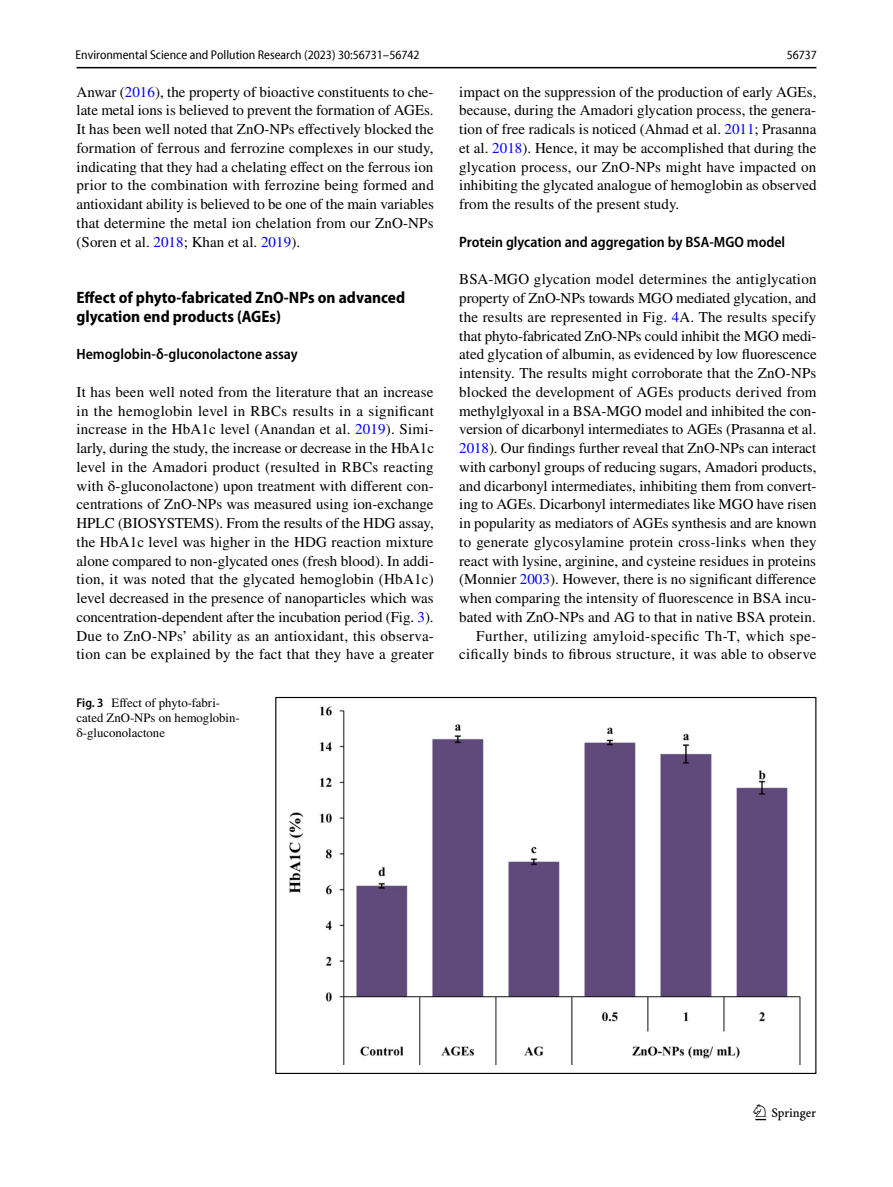
<style>
.page{position:relative;width:893px;height:1187px;background:#fff}
.page>*{position:absolute;margin:0;border:0;box-sizing:border-box;transform-origin:0 0}
.t1{font:22.5px "Springnew Regular 3";color:#000}
.t2{font:700 semi-condensed 16.5px/18.8px "Myriad Pro";color:#000}
.t3{font:15px/18.8px "STIX";letter-spacing:.005em;color:#000;text-align:justify}
.t4{font:600 semi-condensed 15px "Myriad Pro";color:#000}
.t5{font:12.75px/15px "STIX";color:#000}
.t6{font:semi-condensed 12.75px "Myriad Pro Unic";color:#000}
.s1{color:#00f}
.s2{font-family:"Myriad Pro";font-weight:600;font-stretch:semi-condensed}
</style>
<div class="page">
<hr style="left:77px;top:67px;width:739px;height:1px;background:#000">
<img style="left:289px;top:706px;width:512px;height:358px">
<p class="t6" style="left:76px;top:50px;width:346px">Environmental Science and Pollution Research (2023) 30:56731–56742</p>
<p class="t6" style="left:787px;top:50px;width:32px">56737</p>
<p class="t3" style="left:77px;top:83px;width:359px">Anwar (<span class="s1">2016</span>), the property of bioactive constituents to che&shy;late metal ions is believed to prevent the formation of AGEs.<br>It has been well noted that ZnO-NPs effectively blocked the formation of ferrous and ferrozine complexes in our study, indicating that they had a chelating effect on the ferrous ion prior to the combination with ferrozine being formed and antioxidant ability is believed to be one of the main variables that determine the metal ion chelation from our ZnO-NPs (Soren et al. <span class="s1">2018</span>; Khan et al. <span class="s1">2019</span>).</p>
<p class="t2" style="left:77px;top:288px;width:330px">Effect of phyto‑fabricated ZnO‑NPs on advanced glycation end products (AGEs)</p>
<p class="t4" style="left:77px;top:346px;width:223px">Hemoglobin‑δ‑gluconolactone assay</p>
<p class="t3" style="left:77px;top:383px;width:359px">It has been well noted from the literature that an increase in the hemoglobin level in RBCs results in a significant increase in the HbA1c level (Anandan et al. <span class="s1">2019</span>). Simi&shy;larly, during the study, the increase or decrease in the HbA1c level in the Amadori product (resulted in RBCs reacting with δ-gluconolactone) upon treatment with different con&shy;centrations of ZnO-NPs was measured using ion-exchange HPLC (BIOSYSTEMS). From the results of the HDG assay, the HbA1c level was higher in the HDG reaction mixture alone compared to non-glycated ones (fresh blood). In addi&shy;tion, it was noted that the glycated hemoglobin (HbA1c) level decreased in the presence of nanoparticles which was concentration-dependent after the incubation period (Fig. <span class="s1">3</span>).<br>Due to ZnO-NPs’ ability as an antioxidant, this observa&shy;tion can be explained by the fact that they have a greater</p>
<p class="t5" style="left:77px;top:695px;width:165px"><span class="s2">Fig. 3</span> Effect of phyto-fabri&shy;cated ZnO-NPs on hemoglobin&shy;δ-gluconolactone</p>
<p class="t3" style="left:459px;top:83px;width:359px">impact on the suppression of the production of early AGEs, because, during the Amadori glycation process, the genera&shy;tion of free radicals is noticed (Ahmad et al. <span class="s1">2011</span>; Prasanna et al. <span class="s1">2018</span>). Hence, it may be accomplished that during the glycation process, our ZnO-NPs might have impacted on inhibiting the glycated analogue of hemoglobin as observed from the results of the present study.</p>
<p class="t4" style="left:459px;top:233px;width:328px">Protein glycation and aggregation by BSA‑MGO model</p>
<p class="t3" style="left:459px;top:271px;width:359px;text-align:right">BSA-MGO glycation model determines the antiglycation property of ZnO-NPs towards MGO mediated glycation, and the results are represented in Fig. <span class="s1">4</span>A. The results specify that phyto-fabricated ZnO-NPs could inhibit the MGO medi&shy;ated glycation of albumin, as evidenced by low fluorescence intensity. The results might corroborate that the ZnO-NPs blocked the development of AGEs products derived from methylglyoxal in a BSA-MGO model and inhibited the con&shy;version of dicarbonyl intermediates to AGEs (Prasanna et al.<br><span class="s1">2018</span>). Our findings further reveal that ZnO-NPs can interact with carbonyl groups of reducing sugars, Amadori products, and dicarbonyl intermediates, inhibiting them from convert&shy;ing to AGEs. Dicarbonyl intermediates like MGO have risen in popularity as mediators of AGEs synthesis and are known to generate glycosylamine protein cross-links when they react with lysine, arginine, and cysteine residues in proteins (Monnier <span class="s1">2003</span>). However, there is no significant difference when comparing the intensity of fluorescence in BSA incu&shy;bated with ZnO-NPs and AG to that in native BSA protein.<br>Further, utilizing amyloid-specific Th-T, which spe&shy;cifically binds to fibrous structure, it was able to observe</p>
<h1 class="t1" style="left:755px;top:1104px;width:62px">1 3</h1>
</div>
